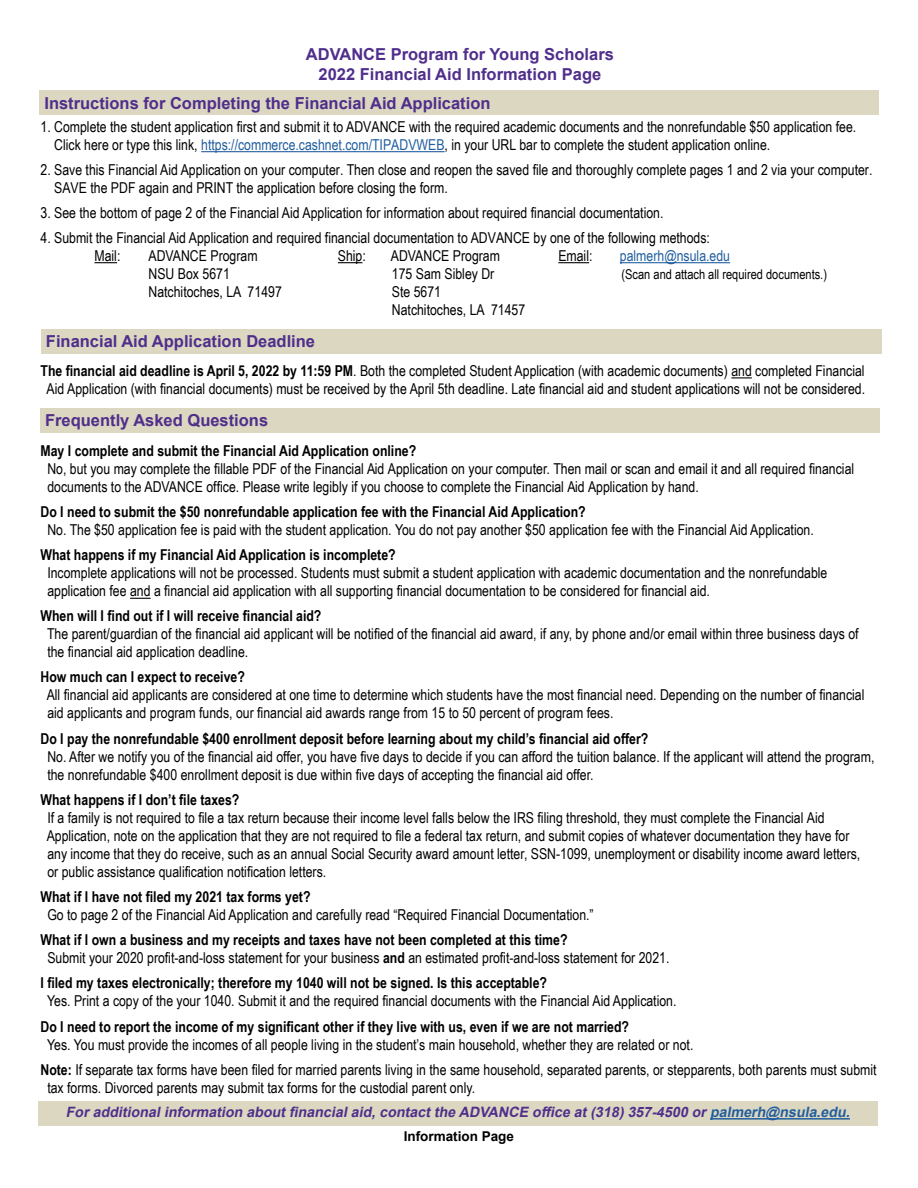
<style>
.page{position:relative;width:918px;height:1188px;background:#fff}
.page>*{position:absolute;margin:0;border:0;box-sizing:border-box;transform-origin:0 0}
.t1{font:700 16.5px/19.8px "Arial";color:#502e8b;text-align:center}
.t2{font:15px/18px "Arial Narrow";color:#000}
.t3{font:700 15px "Arial Narrow";color:#000}
.t4{font:15px "Arial Narrow";color:#215e9e}
.t5{font:italic 700 14.25px "Arial";color:#502e8b}
.t6{font:13.5px "Arial Narrow";color:#000}
.t7{font:700 13.5px "Arial";color:#000}
.s1{color:#215e9e}
.s2{font-weight:700}
</style>
<div class="page">
<svg style="left:94px;top:262px;width:23px;height:1px"></svg>
<svg style="left:338px;top:262px;width:24px;height:1px"></svg>
<hr style="left:558px;top:262px;width:31px;height:1px;background:#000">
<hr style="left:620px;top:262px;width:110px;height:1px;background:#215e9e">
<svg style="left:731px;top:377px;width:21px;height:1px"></svg>
<hr style="left:201px;top:151px;width:244px;height:1px;background:#215e9e">
<svg style="left:130px;top:598px;width:21px;height:1px"></svg>
<div style="left:41px;top:329px;width:841px;height:24px;background:#dbd7c1"></div>
<div style="left:40px;top:91px;width:839px;height:24px;background:#dbd7c1"></div>
<div style="left:40px;top:408px;width:840px;height:25px;background:#dbd7c1"></div>
<div style="left:38px;top:1101px;width:840px;height:24px;background:#dbd7c1"></div>
<hr style="left:710px;top:1118px;width:140px;height:2px;background:#215e9e">
<p class="t1" style="left:306px;top:44px;width:310px">ADVANCE Program for Young Scholars<br>2022 Financial Aid Information Page</p>
<p class="t1" style="left:44px;top:93px;width:448px">Instructions for Completing the Financial Aid Application</p>
<p class="t2" style="left:54px;top:117px;width:804px;text-indent:-14px">1. Complete the student application first and submit it to ADVANCE with the required academic documents and the nonrefundable $50 application fee.<br>Click here or type this link, <span class="s1">https://commerce.cashnet.com/TIPADVWEB</span>, in your URL bar to complete the student application online.</p>
<p class="t2" style="left:54px;top:160px;width:820px;text-indent:-14px">2. Save this Financial Aid Application on your computer. Then close and reopen the saved file and thoroughly complete pages 1 and 2 via your computer.<br>SAVE the PDF again and PRINT the application before closing the form.</p>
<p class="t2" style="left:40px;top:203px;width:625px">3. See the bottom of page 2 of the Financial Aid Application for information about required financial documentation.</p>
<p class="t2" style="left:94px;top:228px;width:617px;text-indent:-54px">4. Submit the Financial Aid Application and required financial documentation to ADVANCE by one of the following methods:<br>Mail:</p>
<p class="t2" style="left:148px;top:246px;width:111px">ADVANCE Program</p>
<p class="t2" style="left:338px;top:246px;width:30px">Ship:</p>
<p class="t2" style="left:391px;top:246px;width:111px">ADVANCE Program</p>
<p class="t2" style="left:558px;top:246px;width:36px">Email:</p>
<p class="t4" style="left:620px;top:245px;width:112px">palmerh@nsula.edu</p>
<p class="t2" style="left:148px;top:264px;width:83px">NSU Box 5671</p>
<p class="t2" style="left:392px;top:264px;width:104px">175 Sam Sibley Dr</p>
<p class="t6" style="left:622px;top:264px;width:207px">(Scan and attach all required documents.)</p>
<p class="t2" style="left:148px;top:282px;width:135px">Natchitoches, LA 71497</p>
<p class="t2" style="left:392px;top:282px;width:135px">Ste 5671<br>Natchitoches, LA 71457</p>
<p class="t1" style="left:46px;top:332px;width:271px">Financial Aid Application Deadline</p>
<p class="t2" style="left:40px;top:361px;width:826px;text-align:center"><span class="s2">The financial aid deadline is April 5, 2022 by 11:59 PM</span>. Both the completed Student Application (with academic documents) and completed Financial<br>Aid Application (with financial documents) must be received by the April 5th deadline. Late financial aid and student applications will not be considered.</p>
<p class="t1" style="left:45px;top:411px;width:225px">Frequently Asked Questions</p>
<p class="t3" style="left:40px;top:439px;width:377px">May I complete and submit the Financial Aid Application online?</p>
<p class="t2" style="left:47px;top:459px;width:808px">No, but you may complete the fillable PDF of the Financial Aid Application on your computer. Then mail or scan and email it and all required financial documents to the ADVANCE office. Please write legibly if you choose to complete the Financial Aid Application by hand.</p>
<p class="t3" style="left:40px;top:500px;width:547px">Do I need to submit the $50 nonrefundable application fee with the Financial Aid Application?</p>
<p class="t2" style="left:47px;top:520px;width:768px">No. The $50 application fee is paid with the student application. You do not pay another $50 application fee with the Financial Aid Application.</p>
<p class="t3" style="left:40px;top:543px;width:357px">What happens if my Financial Aid Application is incomplete?</p>
<p class="t2" style="left:47px;top:563px;width:782px">Incomplete applications will not be processed. Students must submit a student application with academic documentation and the nonrefundable application fee and a financial aid application with all supporting financial documentation to be considered for financial aid.</p>
<p class="t3" style="left:40px;top:604px;width:282px">When will I find out if I will receive financial aid?</p>
<p class="t2" style="left:47px;top:624px;width:813px">The parent/guardian of the financial aid applicant will be notified of the financial aid award, if any, by phone and/or email within three business days of the financial aid application deadline.</p>
<p class="t3" style="left:40px;top:666px;width:206px">How much can I expect to receive?</p>
<p class="t2" style="left:47px;top:685px;width:819px">All financial aid applicants are considered at one time to determine which students have the most financial need. Depending on the number of financial aid applicants and program funds, our financial aid awards range from 15 to 50 percent of program fees.</p>
<p class="t3" style="left:40px;top:727px;width:609px">Do I pay the nonrefundable $400 enrollment deposit before learning about my child’s financial aid offer?</p>
<p class="t2" style="left:47px;top:747px;width:829px">No. After we notify you of the financial aid offer, you have five days to decide if you can afford the tuition balance. If the applicant will attend the program, the nonrefundable $400 enrollment deposit is due within five days of accepting the financial aid offer.</p>
<p class="t3" style="left:40px;top:788px;width:200px">What happens if I don’t file taxes?</p>
<p class="t2" style="left:47px;top:808px;width:815px">If a family is not required to file a tax return because their income level falls below the IRS filing threshold, they must complete the Financial Aid Application, note on the application that they are not required to file a federal tax return, and submit copies of whatever documentation they have for any income that they do receive, such as an annual Social Security award amount letter, SSN-1099, unemployment or disability income award letters, or public assistance qualification notification letters.</p>
<p class="t3" style="left:41px;top:885px;width:272px">What if I have not filed my 2021 tax forms yet?</p>
<p class="t2" style="left:47px;top:905px;width:548px">Go to page 2 of the Financial Aid Application and carefully read “Required Financial Documentation.”</p>
<p class="t2" style="left:47px;top:930px;width:624px;text-indent:-7px"><span class="s2">What if I own a business and my receipts and taxes have not been completed at this time?<br></span>Submit your 2020 profit-and-loss statement for your business <span class="s2">and</span> an estimated profit-and-loss statement for 2021.</p>
<p class="t3" style="left:40px;top:972px;width:508px">I filed my taxes electronically; therefore my 1040 will not be signed. Is this acceptable?</p>
<p class="t2" style="left:47px;top:991px;width:631px">Yes. Print a copy of the your 1040. Submit it and the required financial documents with the Financial Aid Application.</p>
<p class="t3" style="left:41px;top:1015px;width:590px">Do I need to report the income of my significant other if they live with us, even if we are not married?</p>
<p class="t2" style="left:40px;top:1031px;width:838px;line-height:25.2px;text-indent:7px">Yes. You must provide the incomes of all people living in the student’s main household, whether they are related or not.<br><span class="s2">Note:</span> If separate tax forms have been filed for married parents living in the same household, separated parents, or stepparents, both parents must submit</p>
<p class="t2" style="left:47px;top:1078px;width:429px">tax forms. Divorced parents may submit tax forms for the custodial parent only.</p>
<p class="t7" style="left:404px;top:1127px;width:112px">Information Page</p>
<p class="t5" style="left:66px;top:1102px;width:789px">Foradditionalinformation aboutfinancialaid,contactthe ADVANCE office at(318)357-4500 or<span class="s1">palmerh@nsula.edu.</span></p>
</div>
